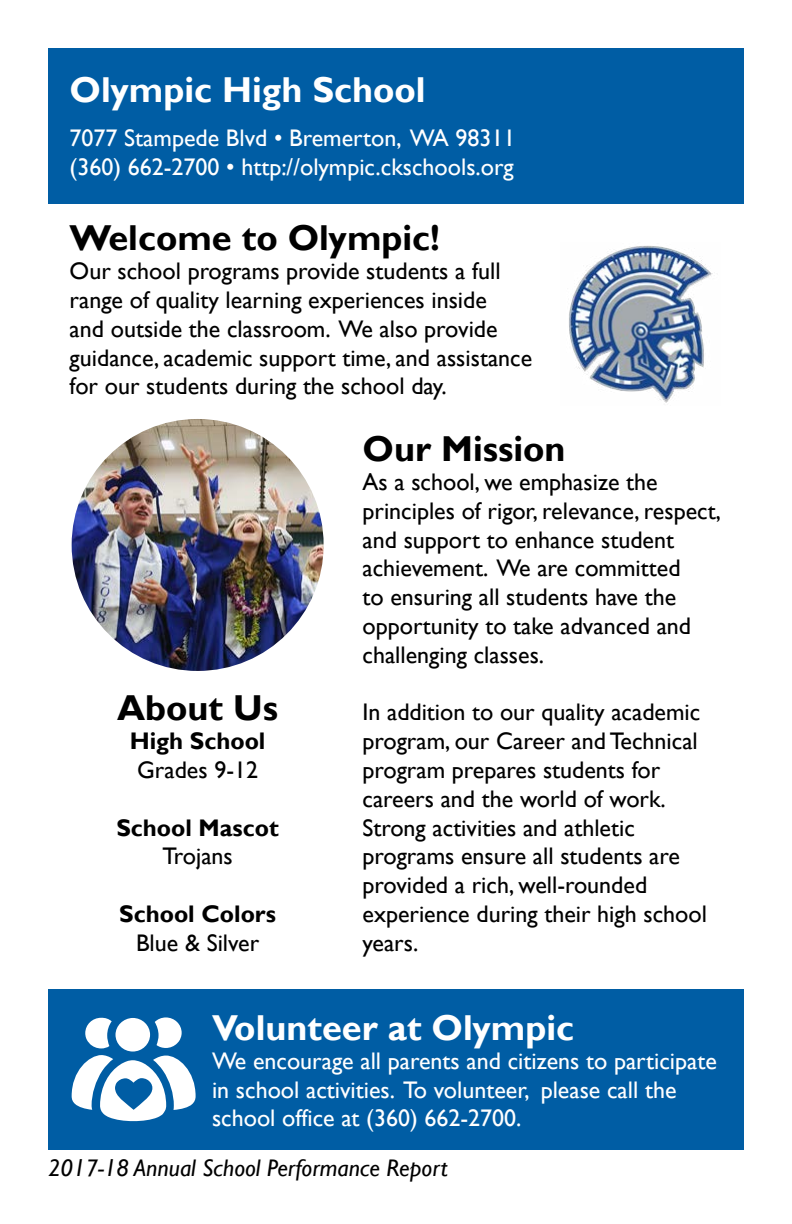
<style>
.page{position:relative;width:792px;height:1224px;background:#fff}
.page>*{position:absolute;margin:0;border:0;box-sizing:border-box;transform-origin:0 0}
.t1{font:700 36px "Gill Sans";color:#fff}
.H2_Gill_Sans{font:700 36px "Gill Sans";color:#000}
.P_Gill_Sans{font:24px/28.8px "Gill Sans";color:#000}
.P_White{font:24px/28.8px "Gill Sans";color:#fff}
.t2{font:italic 24px "Gill Sans";color:#000}
.P_Gill_Sans-2{font:700 24px "Gill Sans";color:#000}
</style>
<div class="page">
<div style="left:48px;top:48px;width:696px;height:156px;background:#005da4"></div>
<div style="left:48px;top:989px;width:696px;height:161px;background:#005da4"></div>
<img style="left:569px;top:245px;width:144px;height:158px">
<img style="left:72px;top:419px;width:252px;height:252px;border-radius:126px">
<svg style="left:155px;top:1017px;width:27px;height:31px"></svg>
<div style="left:116px;top:1018px;width:34px;height:34px;background:#fff;border-radius:50%"></div>
<svg style="left:85px;top:1018px;width:27px;height:30px"></svg>
<svg style="left:72px;top:1055px;width:124px;height:67px"></svg>
<h1 class="t1" style="left:70px;top:68px;width:358px">Olympic High School</h1>
<p class="P_White" style="left:70px;top:124px;width:447px">7077 Stampede Blvd • Bremerton, WA 98311</p>
<p class="P_White" style="left:70px;top:153px;width:446px">(360) 662-2700 • http://olympic.ckschools.org</p>
<h2 class="H2_Gill_Sans" style="left:70px;top:217px;width:372px">Welcome to Olympic!</h2>
<p class="P_Gill_Sans" style="left:70px;top:257px;width:464px">Our school programs provide students a full range of quality learning experiences inside<br>and outside the classroom. We also provide guidance, academic support time, and assistance for our students during the school day.</p>
<h2 class="H2_Gill_Sans" style="left:117px;top:687px;width:163px">About Us</h2>
<p class="P_Gill_Sans-2" style="left:130px;top:727px;width:137px">High School</p>
<p class="P_Gill_Sans" style="left:137px;top:756px;width:122px">Grades 9-12</p>
<p class="P_Gill_Sans-2" style="left:116px;top:813px;width:164px">School Mascot</p>
<p class="P_Gill_Sans" style="left:162px;top:842px;width:72px">Trojans</p>
<p class="P_Gill_Sans-2" style="left:119px;top:900px;width:158px">School Colors</p>
<p class="P_Gill_Sans" style="left:136px;top:929px;width:125px">Blue &amp; Silver</p>
<h2 class="H2_Gill_Sans" style="left:363px;top:427px;width:205px">Our Mission</h2>
<p class="P_Gill_Sans" style="left:363px;top:468px;width:360px">As a school, we emphasize the principles of rigor, relevance, respect, and support to enhance student achievement. We are committed<br>to ensuring all students have the opportunity to take advanced and challenging classes.</p>
<p class="P_Gill_Sans" style="left:363px;top:698px;width:346px">In addition to our quality academic program, our Career and Technical program prepares students for careers and the world of work.<br>Strong activities and athletic programs ensure all students are provided a rich, well-rounded experience during their high school years.</p>
<h1 class="t1" style="left:212px;top:1006px;width:364px">Volunteer at Olympic</h1>
<p class="P_White" style="left:212px;top:1047px;width:506px">We encourage all parents and citizens to participate in school activities. To volunteer, please call the school office at (360) 662-2700.</p>
<p class="t2" style="left:48px;top:1154px;width:401px">2017-18 Annual School Performance Report</p>
</div>
